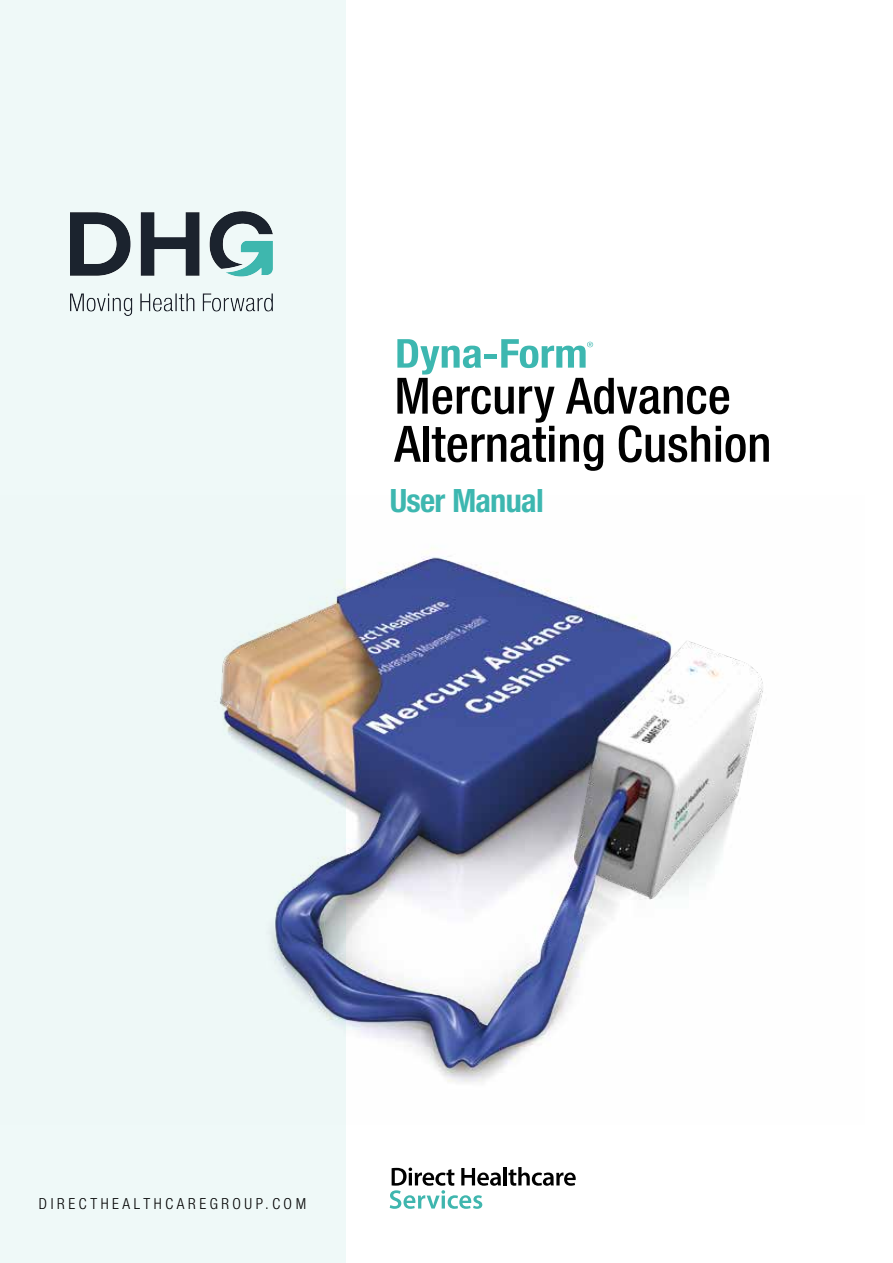
<style>
.page{position:relative;width:893px;height:1263px;background:#fff}
.page>*{position:absolute;margin:0;border:0;box-sizing:border-box;transform-origin:0 0}
.t1{font:53.7px "Helvetica Neue H67";color:#000}
.t2{font:34.5px "Helvetica Neue H77";letter-spacing:-.02em;color:#3db7b0}
.t3{font:16.35px "Helvetica Neue H47";letter-spacing:.22em;color:#000}
</style>
<div class="page">
<img style="left:346px;top:547px;width:417px;height:536px">
<div style="left:0;top:0;width:346px;height:1263px;background:#eef8f7"></div>
<svg style="left:397px;top:339px;width:84px;height:35px"></svg>
<hr style="left:485px;top:354px;width:12px;height:4px;background:#3db7b0">
<svg style="left:501px;top:339px;width:92px;height:29px"></svg>
<hr style="left:504px;top:1167px;width:3px;height:18px;background:#000">
<svg style="left:508px;top:1167px;width:68px;height:19px"></svg>
<svg style="left:390px;top:1167px;width:111px;height:42px"></svg>
<img style="left:70px;top:212px;width:202px;height:103px">
<p class="t1" style="left:394px;top:364px;width:338px">Mercury Advance</p>
<p class="t1" style="left:394px;top:412px;width:379px">Alternating Cushion</p>
<p class="t2" style="left:390px;top:477px;width:156px">User Manual</p>
<p class="t3" style="left:39px;top:1192px;width:269px">DIRECTHEALTHCAREGROUP.COM</p>
</div>
